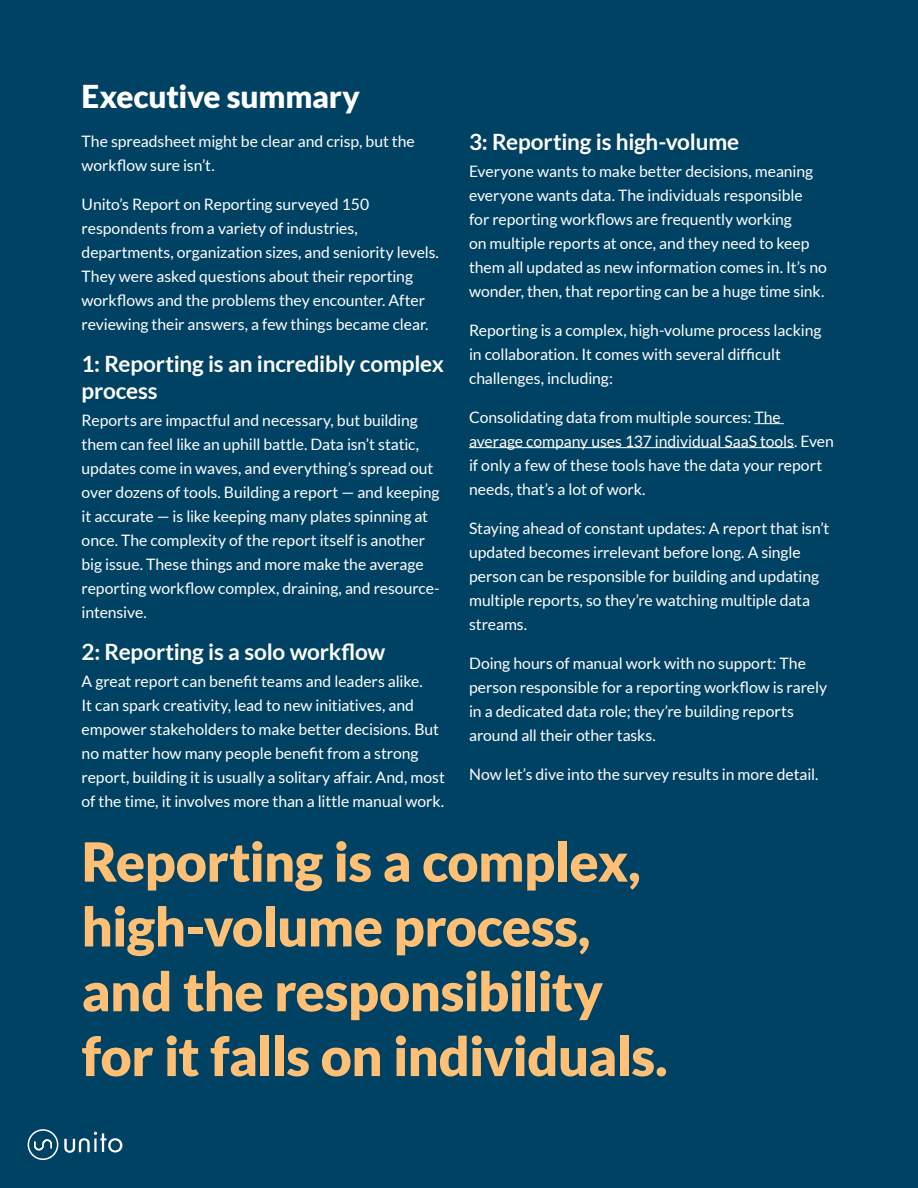
<style>
.page{position:relative;width:918px;height:1188px;background:#004263}
.page>*{position:absolute;margin:0;border:0;box-sizing:border-box;transform-origin:0 0}
.t1{font:900 54px/64.8px "Lato";letter-spacing:-.01em;color:#ffbf74}
.t2{font:900 31.5px "Lato";letter-spacing:-.01em;color:#fff}
.t3{font:700 22.5px/27px "Lato";letter-spacing:-.01em;color:#fff}
.t4{font:15.75px/24px "Lato";letter-spacing:-.005em;color:#fff}
</style>
<div class="page">
<hr style="left:754px;top:423px;width:30px;height:1px;background:#fff">
<hr style="left:469px;top:447px;width:325px;height:1px;background:#fff">
<svg style="left:64px;top:1132px;width:58px;height:21px"></svg>
<svg style="left:28px;top:1129px;width:30px;height:31px"></svg>
<h2 class="t2" style="left:82px;top:83px;width:280px">Executive summary</h2>
<p class="t4" style="left:82px;top:130px;width:335px">The spreadsheet might be clear and crisp, but the workflow sure isn’t.</p>
<p class="t4" style="left:82px;top:193px;width:359px">Unito’s Report on Reporting surveyed 150 respondents from a variety of industries, departments, organization sizes, and seniority levels.<br>They were asked questions about their reporting workflows and the problems they encounter. After reviewing their answers, a few things became clear.</p>
<h3 class="t3" style="left:82px;top:351px;width:364px">1: Reporting is an incredibly complex process</h3>
<p class="t4" style="left:82px;top:409px;width:360px">Reports are impactful and necessary, but building them can feel like an uphill battle. Data isn’t static, updates come in waves, and everything’s spread out over dozens of tools. Building a report — and keeping it accurate — is like keeping many plates spinning at once. The complexity of the report itself is another big issue. These things and more make the average reporting workflow complex, draining, and resource&shy;intensive.</p>
<h3 class="t3" style="left:82px;top:638px;width:305px">2: Reporting is a solo workflow</h3>
<p class="t4" style="left:82px;top:669px;width:365px">A great report can benefit teams and leaders alike.<br>It can spark creativity, lead to new initiatives, and empower stakeholders to make better decisions. But no matter how many people benefit from a strong report, building it is usually a solitary affair. And, most of the time, it involves more than a little manual work.</p>
<h3 class="t3" style="left:469px;top:129px;width:272px">3: Reporting is high-volume</h3>
<p class="t4" style="left:469px;top:160px;width:359px">Everyone wants to make better decisions, meaning everyone wants data. The individuals responsible<br>for reporting workflows are frequently working<br>on multiple reports at once, and they need to keep them all updated as new information comes in. It’s no wonder, then, that reporting can be a huge time sink.</p>
<p class="t4" style="left:469px;top:319px;width:354px">Reporting is a complex, high-volume process lacking in collaboration. It comes with several difficult challenges, including:</p>
<p class="t4" style="left:469px;top:406px;width:366px">Consolidating data from multiple sources: The average company uses 137 individual SaaS tools. Even if only a few of these tools have the data your report needs, that’s a lot of work.</p>
<p class="t4" style="left:469px;top:516px;width:362px">Staying ahead of constant updates: A report that isn’t updated becomes irrelevant before long. A single person can be responsible for building and updating multiple reports, so they’re watching multiple data streams.</p>
<p class="t4" style="left:469px;top:652px;width:360px">Doing hours of manual work with no support: The person responsible for a reporting workflow is rarely in a dedicated data role; they’re building reports around all their other tasks.</p>
<p class="t4" style="left:469px;top:763px;width:351px">Now let’s dive into the survey results in more detail.</p>
<h1 class="t1" style="left:82px;top:833px;width:588px">Reporting is a complex, high-volume process, and the responsibility for it falls on individuals.</h1>
</div>
